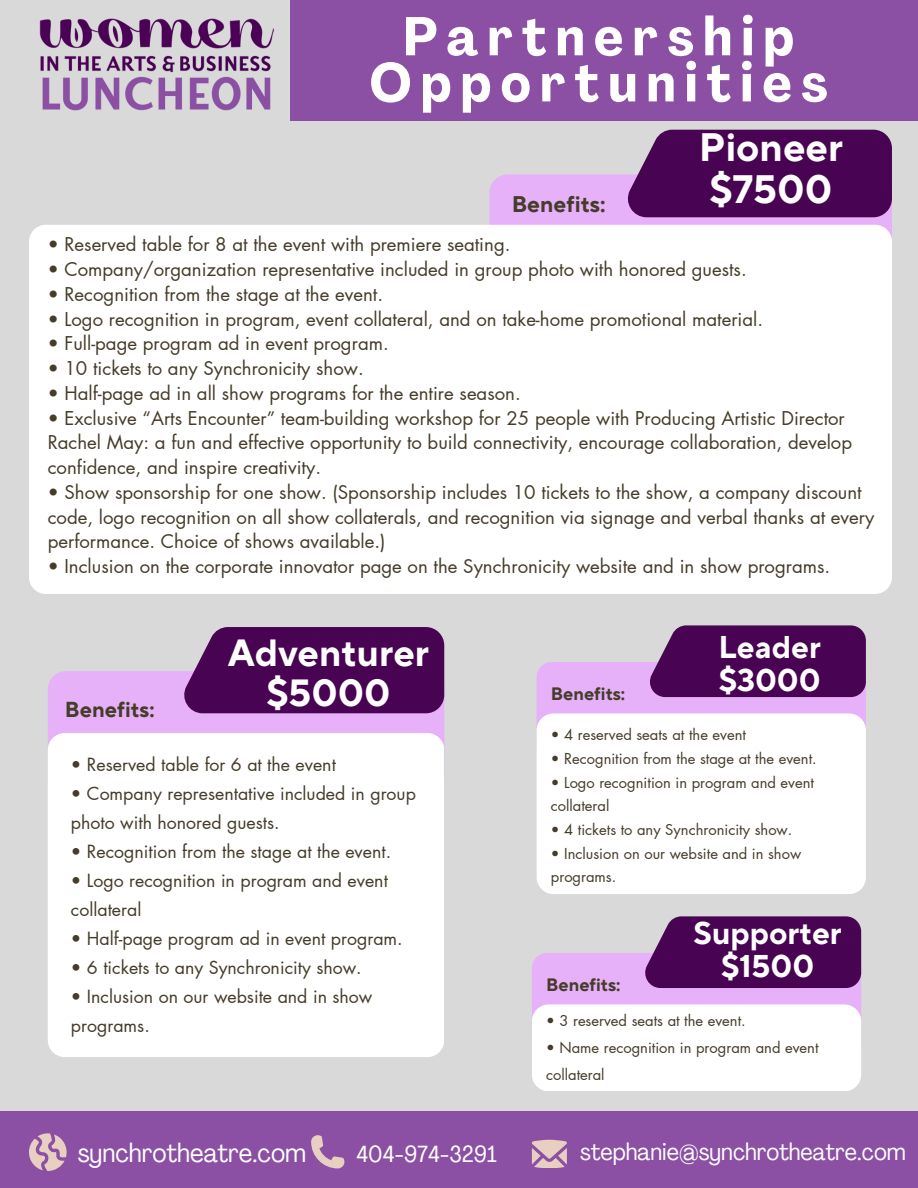
<style>
.page{position:relative;width:918px;height:1188px;background:#d9d9d9}
.page>*{position:absolute;margin:0;border:0;box-sizing:border-box;transform-origin:0 0}
.t1{font:700 condensed 53.7px/46.2px "Agrandir";letter-spacing:.175em;color:#fff;text-align:center}
.t2{font:700 39.45px/41.7px "TT Norms Pro";color:#fff}
.t3{font:700 37.8px/39.8px "TT Norms Pro";color:#fff;text-align:center}
.t4{font:700 31.35px/33px "TT Norms Pro";color:#fff}
.t5{font:condensed 26.25px "Agrandir";color:#fff}
.t6{font:condensed 23.85px "Agrandir";color:#fff}
.t7{font:condensed 23.1px "Agrandir";color:#fff}
.t8{font:700 22.5px "TT Norms Pro";color:#453c2a}
.t9{font:700 21.6px "TT Norms Pro";color:#453c2a}
.t10{font:18.6px/24.8px "Futura LT Pro";color:#453c2a}
.t11{font:700 17.85px "TT Norms Pro";color:#453c2a}
.t12{font:17.7px/29px "Futura LT Pro";color:#453c2a}
.t13{font:14.7px/23.7px "Futura LT Pro";color:#453c2a}
</style>
<div class="page">
<div style="left:0;top:1111px;width:918px;height:77px;background:#8b50a3"></div>
<svg style="left:311px;top:1135px;width:33px;height:33px"></svg>
<svg style="left:29px;top:1133px;width:37px;height:38px"></svg>
<svg style="left:532px;top:1140px;width:35px;height:28px"></svg>
<svg style="left:489px;top:174px;width:403px;height:125px;fill:#e7b1f9"></svg>
<svg style="left:624px;top:130px;width:268px;height:87px"></svg>
<div style="left:29px;top:225px;width:862px;height:369px;background:#fff;border-radius:17px"></div>
<div style="left:290px;top:0;width:628px;height:120px;background:#8b50a3"></div>
<div style="left:48px;top:671px;width:396px;height:75px;background:#e7b1f9"></div>
<svg style="left:180px;top:627px;width:264px;height:86px"></svg>
<div style="left:48px;top:733px;width:396px;height:324px;background:#fff;border-radius:17px"></div>
<svg style="left:537px;top:625px;width:329px;height:88px"></svg>
<div style="left:537px;top:713px;width:329px;height:181px;background:#fff"></div>
<svg style="left:532px;top:916px;width:329px;height:175px"></svg>
<img style="left:39px;top:18px;width:236px;height:93px">
<p class="t1" style="left:370px;top:19px;width:460px">Partnership<br>Opportunities</p>
<p class="t8" style="left:512px;top:191px;width:95px">Benefits:</p>
<h1 class="t2" style="left:699px;top:128px;width:146px">Pioneer $7500</h1>
<h2 class="t10" style="left:48px;top:233px;width:464px">• Reserved table for 8 at the event with premiere seating.</h2>
<p class="t10" style="left:48px;top:258px;width:701px">• Company/organization representative included in group photo with honored guests.</p>
<p class="t10" style="left:48px;top:282px;width:337px">• Recognition from the stage at the event.</p>
<p class="t10" style="left:48px;top:307px;width:717px">• Logo recognition in program, event collateral, and on take-home promotional material.</p>
<p class="t10" style="left:48px;top:332px;width:342px">• Full-page program ad in event program.</p>
<p class="t10" style="left:48px;top:357px;width:318px">• 10 tickets to any Synchronicity show.</p>
<p class="t10" style="left:48px;top:381px;width:475px">• Half-page ad in all show programs for the entire season.</p>
<p class="t10" style="left:48px;top:406px;width:806px">• Exclusive “Arts Encounter” team-building workshop for 25 people with Producing Artistic Director<br>Rachel May: a fun and effective opportunity to build connectivity, encourage collaboration, develop confidence, and inspire creativity.</p>
<p class="t10" style="left:48px;top:480px;width:828px">• Show sponsorship for one show. (Sponsorship includes 10 tickets to the show, a company discount code, logo recognition on all show collaterals, and recognition via signage and verbal thanks at every performance. Choice of shows available.)</p>
<p class="t10" style="left:48px;top:555px;width:784px">• Inclusion on the corporate innovator page on the Synchronicity website and in show programs.</p>
<p class="t9" style="left:65px;top:696px;width:91px">Benefits:</p>
<h2 class="t3" style="left:228px;top:635px;width:203px">Adventurer $5000</h2>
<p class="t12" style="left:71px;top:751px;width:266px">• Reserved table for 6 at the event</p>
<p class="t12" style="left:71px;top:780px;width:346px">• Company representative included in group photo with honored guests.</p>
<p class="t12" style="left:71px;top:838px;width:322px">• Recognition from the stage at the event.</p>
<p class="t12" style="left:71px;top:867px;width:318px">• Logo recognition in program and event collateral</p>
<p class="t12" style="left:71px;top:925px;width:333px">• Half-page program ad in event program.</p>
<p class="t12" style="left:71px;top:954px;width:292px">• 6 tickets to any Synchronicity show.</p>
<p class="t12" style="left:71px;top:983px;width:303px">• Inclusion on our website and in show programs.</p>
<p class="t4" style="left:719px;top:632px;width:104px">Leader $3000</p>
<h3 class="t13" style="left:551px;top:724px;width:197px">• 4 reserved seats at the event</h3>
<p class="t13" style="left:551px;top:747px;width:267px">• Recognition from the stage at the event.</p>
<p class="t13" style="left:551px;top:771px;width:265px">• Logo recognition in program and event collateral</p>
<p class="t13" style="left:551px;top:818px;width:243px">• 4 tickets to any Synchronicity show.</p>
<p class="t13" style="left:551px;top:842px;width:252px">• Inclusion on our website and in show programs.</p>
<p class="t11" style="left:551px;top:683px;width:76px">Benefits:</p>
<p class="t4" style="left:694px;top:918px;width:150px;text-align:center">Supporter $1500</p>
<p class="t13" style="left:546px;top:1009px;width:201px">• 3 reserved seats at the event.</p>
<h3 class="t13" style="left:546px;top:1035px;width:274px;line-height:27px">• Name recognition in program and event collateral</h3>
<p class="t11" style="left:546px;top:974px;width:76px">Benefits:</p>
<p class="t5" style="left:78px;top:1142px;width:230px">synchrotheatre.com</p>
<p class="t7" style="left:356px;top:1145px;width:142px">404-974-3291</p>
<p class="t6" style="left:580px;top:1142px;width:327px">stephanie@synchrotheatre.com</p>
</div>
